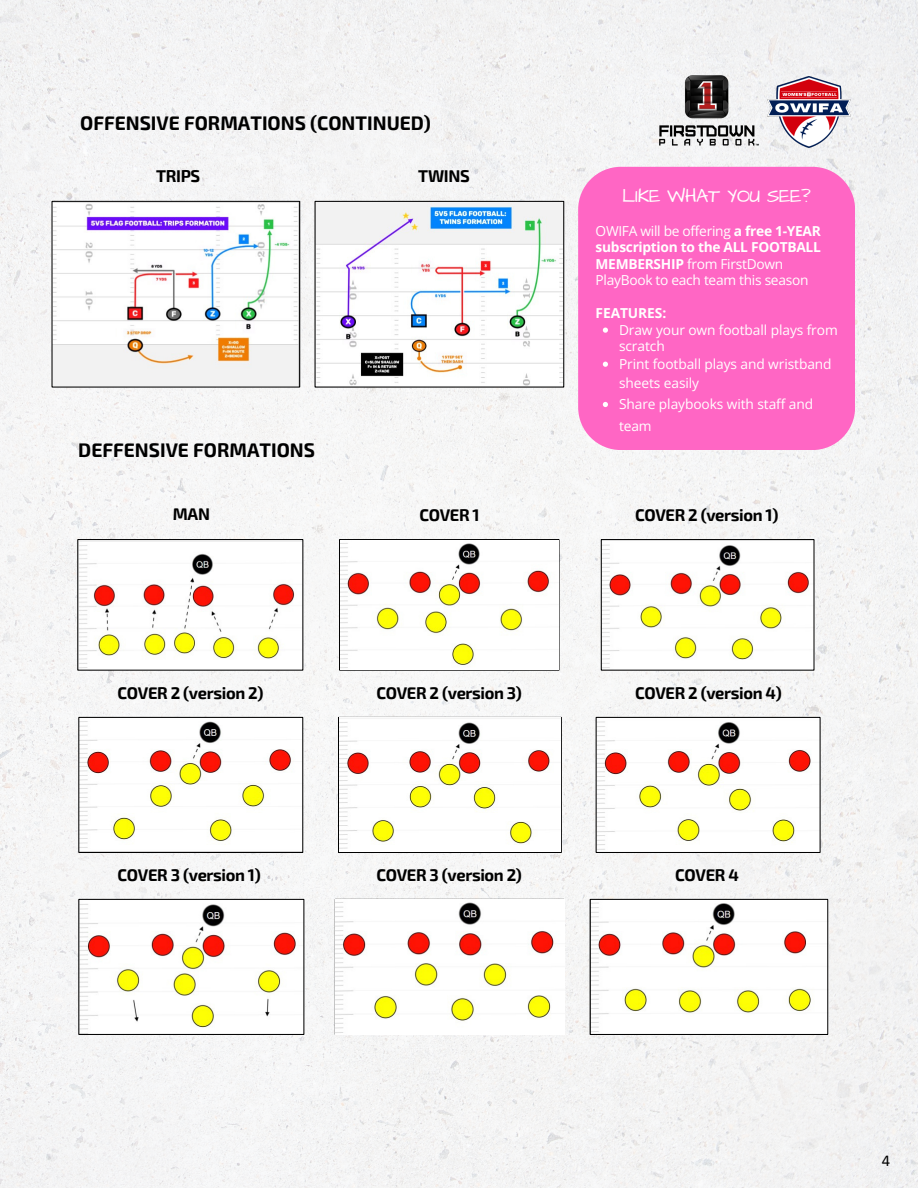
<style>
.page{position:relative;width:918px;height:1188px;background:#f4f4f5}
.page>*{position:absolute;margin:0;border:0;box-sizing:border-box;transform-origin:0 0}
.t1{font:700 19.2px "Exo 2";color:#000}
.t2{font:19.2px "Architects Daughter";letter-spacing:-.02em;color:#fff}
.t3{font:700 16.65px "Exo 2";letter-spacing:-.02em;color:#000}
.t4{font:700 16.5px "Exo 2";letter-spacing:-.02em;color:#000}
.t5{font:16.5px "Calibri";color:#000}
.t6{font:13.8px/16.5px "Open Sans";letter-spacing:-.005em;color:#fff}
.t7{font:700 13.8px "Open Sans";letter-spacing:-.005em;color:#fff}
.s1{font-weight:700}
</style>
<div class="page">
<img style="left:54px;top:203px;width:244px;height:183px">
<div style="left:52px;top:201px;width:248px;height:187px;border:1px solid #000"></div>
<img style="left:317px;top:203px;width:245px;height:183px">
<div style="left:315px;top:201px;width:249px;height:187px;border:1px solid #000"></div>
<img style="left:79px;top:541px;width:222px;height:128px">
<div style="left:77px;top:539px;width:226px;height:132px;border:1px solid #000"></div>
<div style="left:339px;top:539px;width:221px;height:132px;border:1px solid #000"></div>
<img style="left:340px;top:540px;width:218px;height:129px">
<img style="left:603px;top:541px;width:210px;height:128px">
<div style="left:601px;top:539px;width:214px;height:132px;border:1px solid #000"></div>
<img style="left:80px;top:719px;width:221px;height:132px">
<div style="left:78px;top:717px;width:225px;height:136px;border:1px solid #000"></div>
<div style="left:338px;top:717px;width:224px;height:136px;border:1px solid #000"></div>
<img style="left:339px;top:718px;width:222px;height:134px">
<img style="left:598px;top:719px;width:221px;height:132px">
<div style="left:596px;top:717px;width:225px;height:136px;border:1px solid #000"></div>
<img style="left:80px;top:901px;width:222px;height:132px">
<div style="left:78px;top:899px;width:226px;height:136px;border:1px solid #000"></div>
<img style="left:336px;top:900px;width:228px;height:135px">
<img style="left:592px;top:901px;width:234px;height:132px">
<div style="left:590px;top:899px;width:238px;height:136px;border:1px solid #000"></div>
<div style="left:578px;top:167px;width:277px;height:283px;background:#ff66c4;border-radius:43px"></div>
<svg style="left:603px;top:328px;width:5px;height:5px"></svg>
<svg style="left:603px;top:362px;width:5px;height:5px"></svg>
<svg style="left:603px;top:402px;width:5px;height:5px"></svg>
<img style="left:752px;top:54px;width:115px;height:115px">
<img style="left:655px;top:73px;width:105px;height:77px">
<p class="t1" style="left:80px;top:111px;width:352px">OFFENSIVE FORMATIONS (CONTINUED)</p>
<p class="t3" style="left:156px;top:165px;width:46px">TRIPS</p>
<p class="t3" style="left:418px;top:165px;width:53px">TWINS</p>
<p class="t2" style="left:622px;top:184px;width:190px">LIKE WHAT YOU SEE?</p>
<p class="t6" style="left:596px;top:222px;width:227px">OWIFA will be offering <span class="s1">a free 1-YEAR subscription to the ALL FOOTBALL<br>MEMBERSHIP</span> from FirstDown<br>PlayBook to each team this season</p>
<p class="t7" style="left:596px;top:304px;width:72px">FEATURES:</p>
<p class="t6" style="left:619px;top:321px;width:220px">Draw your own football plays from scratch</p>
<p class="t6" style="left:619px;top:354px;width:214px;line-height:19.6px">Print football plays and wristband sheets easily</p>
<p class="t6" style="left:619px;top:393px;width:196px;line-height:21.8px">Share playbooks with staff and team</p>
<p class="t1" style="left:78px;top:438px;width:238px">DEFFENSIVE FORMATIONS</p>
<p class="t4" style="left:173px;top:503px;width:39px">MAN</p>
<p class="t4" style="left:420px;top:504px;width:62px">COVER 1</p>
<p class="t4" style="left:635px;top:505px;width:145px">COVER 2 (version 1)</p>
<p class="t4" style="left:118px;top:682px;width:147px">COVER 2 (version 2)</p>
<p class="t4" style="left:376px;top:682px;width:147px">COVER 2 (version 3)</p>
<p class="t4" style="left:635px;top:682px;width:148px">COVER 2 (version 4)</p>
<p class="t4" style="left:118px;top:864px;width:145px">COVER 3 (version 1)</p>
<p class="t4" style="left:376px;top:864px;width:147px">COVER 3 (version 2)</p>
<p class="t4" style="left:675px;top:864px;width:65px">COVER 4</p>
<p class="t5" style="left:882px;top:1154px;width:10px">4</p>
</div>
